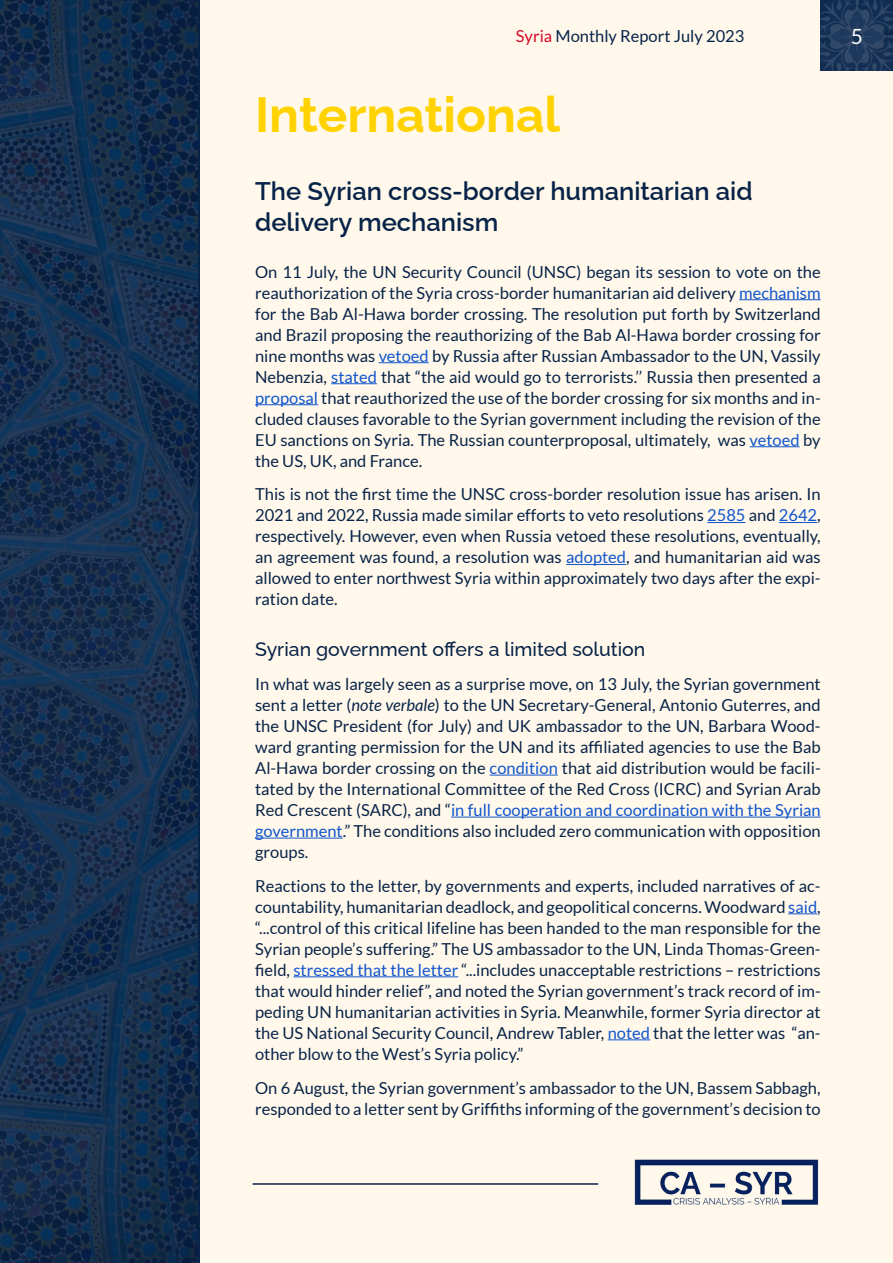
<style>
.page{position:relative;width:893px;height:1263px;background:#fff8eb}
.page>*{position:absolute;margin:0;border:0;box-sizing:border-box;transform-origin:0 0}
.t1{font:700 49.5px "Raleway";color:#ffd200}
.t2{font:600 25.5px/30.6px "Raleway";color:#082348}
.t3{font:21px "Lato";color:#fff}
.t4{font:500 19.5px "Raleway";color:#082348}
.t5{font:16.5px/21px "Lato";color:#082348;text-align:justify}
.s1{color:#d70926}
.s2{color:#15c}
.s3{font-style:italic}
</style>
<div class="page">
<svg style="left:821px;top:0;width:72px;height:71px;background:#1f3a5c"></svg>
<hr style="left:253px;top:1183px;width:345px;height:2px;background:#082348">
<img style="left:634px;top:1159px;width:185px;height:46px">
<img style="left:0;top:0;width:198px;height:1263px">
<hr style="left:739px;top:299px;width:82px;height:1px;background:#15c">
<hr style="left:379px;top:362px;width:50px;height:1px;background:#15c">
<hr style="left:331px;top:383px;width:46px;height:1px;background:#15c">
<hr style="left:255px;top:404px;width:63px;height:1px;background:#15c">
<hr style="left:750px;top:446px;width:50px;height:1px;background:#15c">
<hr style="left:707px;top:522px;width:38px;height:1px;background:#15c">
<hr style="left:779px;top:522px;width:38px;height:1px;background:#15c">
<hr style="left:566px;top:564px;width:60px;height:1px;background:#15c">
<hr style="left:490px;top:774px;width:68px;height:1px;background:#15c">
<hr style="left:451px;top:816px;width:370px;height:1px;background:#15c">
<hr style="left:255px;top:837px;width:88px;height:1px;background:#15c">
<svg style="left:788px;top:913px;width:29px;height:1px"></svg>
<hr style="left:293px;top:976px;width:165px;height:1px;background:#15c">
<hr style="left:608px;top:1039px;width:42px;height:1px;background:#15c">
<p class="t5" style="left:516px;top:25px;width:230px"><span class="s1">Syria</span> Monthly Report July 2023</p>
<p class="t3" style="left:851px;top:25px;width:14px">5</p>
<h1 class="t1" style="left:255px;top:75px;width:307px">International</h1>
<h2 class="t2" style="left:255px;top:173px;width:499px">The Syrian cross-border humanitarian aid delivery mechanism</h2>
<p class="t5" style="left:255px;top:261px;width:567px">On 11 July, the UN Security Council (UNSC) began its session to vote on the reauthorization of the Syria cross-border humanitarian aid delivery <span class="s2">mechanism </span>for the Bab Al-Hawa border crossing. The resolution put forth by Switzerland and Brazil proposing the reauthorizing of the Bab Al-Hawa border crossing for nine months was <span class="s2">vetoed</span> by Russia after Russian Ambassador to the UN, Vassily Nebenzia, <span class="s2">stated</span> that “the aid would go to terrorists.’’ Russia then presented a <span class="s2">proposal</span> that reauthorized the use of the border crossing for six months and in&shy;cluded clauses favorable to the Syrian government including the revision of the EU sanctions on Syria. The Russian counterproposal, ultimately, was <span class="s2">vetoed</span> by the US, UK, and France.</p>
<p class="t5" style="left:255px;top:484px;width:567px">This is not the first time the UNSC cross-border resolution issue has arisen. In 2021 and 2022, Russia made similar efforts to veto resolutions <span class="s2">2585</span> and <span class="s2">2642</span>, respectively. However, even when Russia vetoed these resolutions, eventually, an agreement was found, a resolution was <span class="s2">adopted</span>, and humanitarian aid was allowed to enter northwest Syria within approximately two days after the expi&shy;ration date.</p>
<p class="t4" style="left:255px;top:634px;width:392px">Syrian government offers a limited solution</p>
<p class="t5" style="left:255px;top:673px;width:567px">In what was largely seen as a surprise move, on 13 July, the Syrian government sent a letter (<span class="s3">note verbale</span>) to the UN Secretary-General, Antonio Guterres, and the UNSC President (for July) and UK ambassador to the UN, Barbara Wood&shy;ward granting permission for the UN and its affiliated agencies to use the Bab Al-Hawa border crossing on the <span class="s2">condition</span> that aid distribution would be facili&shy;tated by the International Committee of the Red Cross (ICRC) and Syrian Arab Red Crescent (SARC), and “<span class="s2">in full cooperation and coordination with the Syrian government</span>.” The conditions also included zero communication with opposition groups.</p>
<p class="t5" style="left:255px;top:875px;width:567px">Reactions to the letter, by governments and experts, included narratives of ac&shy;countability, humanitarian deadlock, and geopolitical concerns. Woodward <span class="s2">said</span>, “...control of this critical lifeline has been handed to the man responsible for the Syrian people’s suffering.” The US ambassador to the UN, Linda Thomas-Green&shy;field, <span class="s2">stressed that the letter</span> “...includes unacceptable restrictions – restrictions that would hinder relief”, and noted the Syrian government’s track record of im&shy;peding UN humanitarian activities in Syria. Meanwhile, former Syria director at the US National Security Council, Andrew Tabler, <span class="s2">noted</span> that the letter was “an&shy;other blow to the West’s Syria policy.”</p>
<p class="t5" style="left:255px;top:1077px;width:567px">On 6 August, the Syrian government’s ambassador to the UN, Bassem Sabbagh, responded to a letter sent by Griffiths informing of the government’s decision to</p>
</div>
